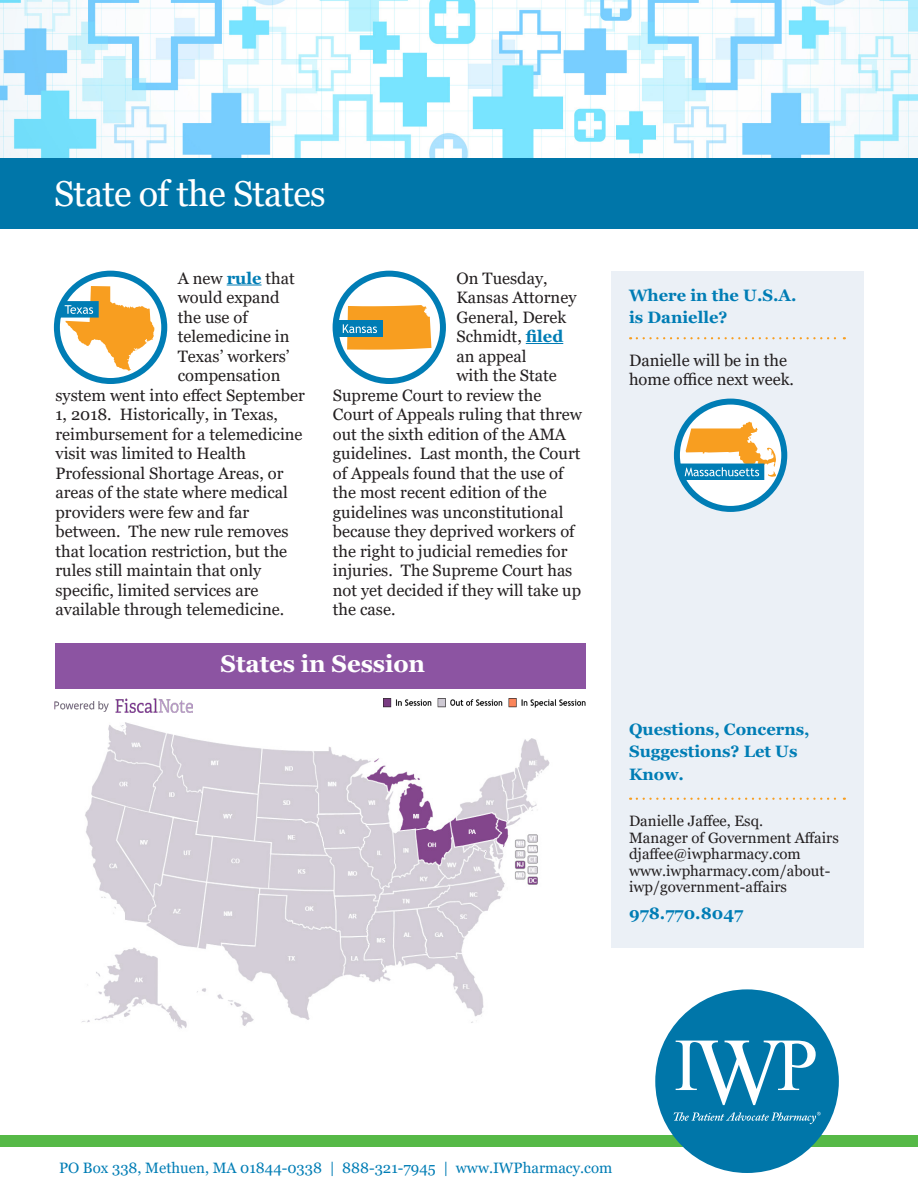
<style>
.page{position:relative;width:918px;height:1188px;background:#fff}
.page>*{position:absolute;margin:0;border:0;box-sizing:border-box;transform-origin:0 0}
.White_Title{font:36px "Georgia";letter-spacing:-.02em;color:#fff}
.White_Header{font:700 24px "Georgia";letter-spacing:-.005em;color:#fff}
.t1{font:16.5px/19.5px "Georgia";color:#231f20}
.Blue_Subtitle{font:700 16.5px/22.5px "Georgia";color:#007db5}
.Author{font:15px/16.5px "Georgia";color:#231f20}
.t2{font:15px "Georgia";color:#007db5}
.s1{font-weight:700;color:#007db5}
</style>
<div class="page">
<img style="left:384px;top:698px;width:202px;height:9px">
<img style="left:54px;top:698px;width:138px;height:14px">
<img style="left:82px;top:722px;width:468px;height:307px">
<div style="left:55px;top:643px;width:531px;height:45px;background:#8c54a2"></div>
<div style="left:0;top:1135px;width:918px;height:11px;background:#56b947"></div>
<div style="left:655px;top:989px;width:184px;height:184px;background:#0076a9;border-radius:50%"></div>
<svg style="left:674px;top:1112px;width:147px;height:12px"></svg>
<svg style="left:676px;top:1041px;width:140px;height:64px"></svg>
<div style="left:611px;top:271px;width:253px;height:676px;background:#ebf0f6"></div>
<svg style="left:637px;top:337px;width:208px;height:2px"></svg>
<svg style="left:637px;top:798px;width:208px;height:2px"></svg>
<hr style="left:227px;top:285px;width:35px;height:1px;background:#007db5">
<hr style="left:526px;top:343px;width:37px;height:1px;background:#007db5">
<img style="left:0;top:0;width:918px;height:159px">
<div style="left:0;top:159px;width:918px;height:70px;background:#0076a9"></div>
<svg style="left:677px;top:402px;width:107px;height:107px;background:#daecf4"></svg>
<div style="left:674px;top:399px;width:113px;height:113px;border:6px solid #007db5;border-radius:50%"></div>
<svg style="left:677px;top:422px;width:99px;height:58px;background:#bbbda1"></svg>
<svg style="left:57px;top:274px;width:107px;height:107px"></svg>
<div style="left:54px;top:271px;width:113px;height:113px;border:6px solid #007db5;border-radius:50%"></div>
<svg style="left:57px;top:286px;width:98px;height:85px"></svg>
<div style="left:333px;top:271px;width:113px;height:113px;border:6px solid #007db5;border-radius:50%"></div>
<div style="left:337px;top:320px;width:46px;height:17px;background:#007db5"></div>
<svg style="left:343px;top:305px;width:88px;height:45px"></svg>
<p class="White_Title" style="left:54px;top:172px;width:273px">State of the States</p>
<p class="t1" style="left:178px;top:268px;width:119px">A new <span class="s1">rule</span> that</p>
<p class="t1" style="left:178px;top:288px;width:103px">would expand</p>
<p class="t1" style="left:178px;top:307px;width:72px">the use of</p>
<p class="t1" style="left:178px;top:327px;width:113px">telemedicine in</p>
<p class="t1" style="left:178px;top:346px;width:113px">Texas’ workers’</p>
<p class="t1" style="left:178px;top:366px;width:104px">compensation</p>
<p class="t1" style="left:56px;top:385px;width:251px">system went into effect September</p>
<p class="t1" style="left:56px;top:405px;width:224px">1, 2018. Historically, in Texas,</p>
<p class="t1" style="left:56px;top:424px;width:249px">reimbursement for a telemedicine</p>
<p class="t1" style="left:56px;top:444px;width:192px">visit was limited to Health</p>
<p class="t1" style="left:56px;top:463px;width:230px">Professional Shortage Areas, or</p>
<p class="t1" style="left:56px;top:483px;width:234px">areas of the state where medical</p>
<p class="t1" style="left:56px;top:502px;width:195px">providers were few and far</p>
<p class="t1" style="left:56px;top:522px;width:235px">between. The new rule removes</p>
<p class="t1" style="left:56px;top:541px;width:233px">that location restriction, but the</p>
<p class="t1" style="left:56px;top:561px;width:207px">rules still maintain that only</p>
<p class="t1" style="left:56px;top:580px;width:204px">specific, limited services are</p>
<p class="t1" style="left:56px;top:600px;width:230px">available through telemedicine.</p>
<p class="t1" style="left:456px;top:268px;width:93px">On Tuesday,</p>
<p class="t1" style="left:456px;top:288px;width:122px">Kansas Attorney</p>
<p class="t1" style="left:456px;top:307px;width:111px">General, Derek</p>
<p class="t1" style="left:456px;top:327px;width:108px">Schmidt, <span class="s1">filed</span></p>
<p class="t1" style="left:456px;top:346px;width:72px">an appeal</p>
<p class="t1" style="left:456px;top:366px;width:102px">with the State</p>
<p class="t1" style="left:333px;top:385px;width:210px">Supreme Court to review the</p>
<p class="t1" style="left:333px;top:405px;width:251px">Court of Appeals ruling that threw</p>
<p class="t1" style="left:333px;top:424px;width:235px">out the sixth edition of the AMA</p>
<p class="t1" style="left:333px;top:444px;width:249px">guidelines. Last month, the Court</p>
<p class="t1" style="left:333px;top:463px;width:232px">of Appeals found that the use of</p>
<p class="t1" style="left:333px;top:483px;width:216px">the most recent edition of the</p>
<p class="t1" style="left:333px;top:502px;width:232px">guidelines was unconstitutional</p>
<p class="t1" style="left:333px;top:522px;width:243px">because they deprived workers of</p>
<p class="t1" style="left:333px;top:541px;width:236px">the right to judicial remedies for</p>
<p class="t1" style="left:333px;top:561px;width:241px">injuries. The Supreme Court has</p>
<p class="t1" style="left:333px;top:580px;width:250px">not yet decided if they will take up</p>
<p class="t1" style="left:333px;top:600px;width:64px">the case.</p>
<p class="White_Header" style="left:221px;top:649px;width:206px">States in Session</p>
<p class="Blue_Subtitle" style="left:629px;top:284px;width:169px">Where in the U.S.A.</p>
<p class="Blue_Subtitle" style="left:629px;top:306px;width:100px">is Danielle?</p>
<p class="t1" style="left:629px;top:351px;width:167px">Danielle will be in the home office next week.</p>
<p class="Blue_Subtitle" style="left:629px;top:718px;width:182px">Questions, Concerns,<br>Suggestions? Let Us<br>Know.</p>
<p class="Author" style="left:629px;top:813px;width:136px">Danielle Jaffee, Esq.</p>
<p class="Author" style="left:629px;top:830px;width:211px">Manager of Government Affairs</p>
<p class="Author" style="left:629px;top:846px;width:173px">djaffee@iwpharmacy.com</p>
<p class="Author" style="left:629px;top:863px;width:203px">www.iwpharmacy.com/about&shy;iwp/government-affairs</p>
<p class="Blue_Subtitle" style="left:629px;top:902px;width:116px">978.770.8047</p>
<p class="t2" style="left:59px;top:1159px;width:555px">PO Box 338, Methuen, MA 01844-0338 | 888-321-7945 | www.IWPharmacy.com</p>
</div>
